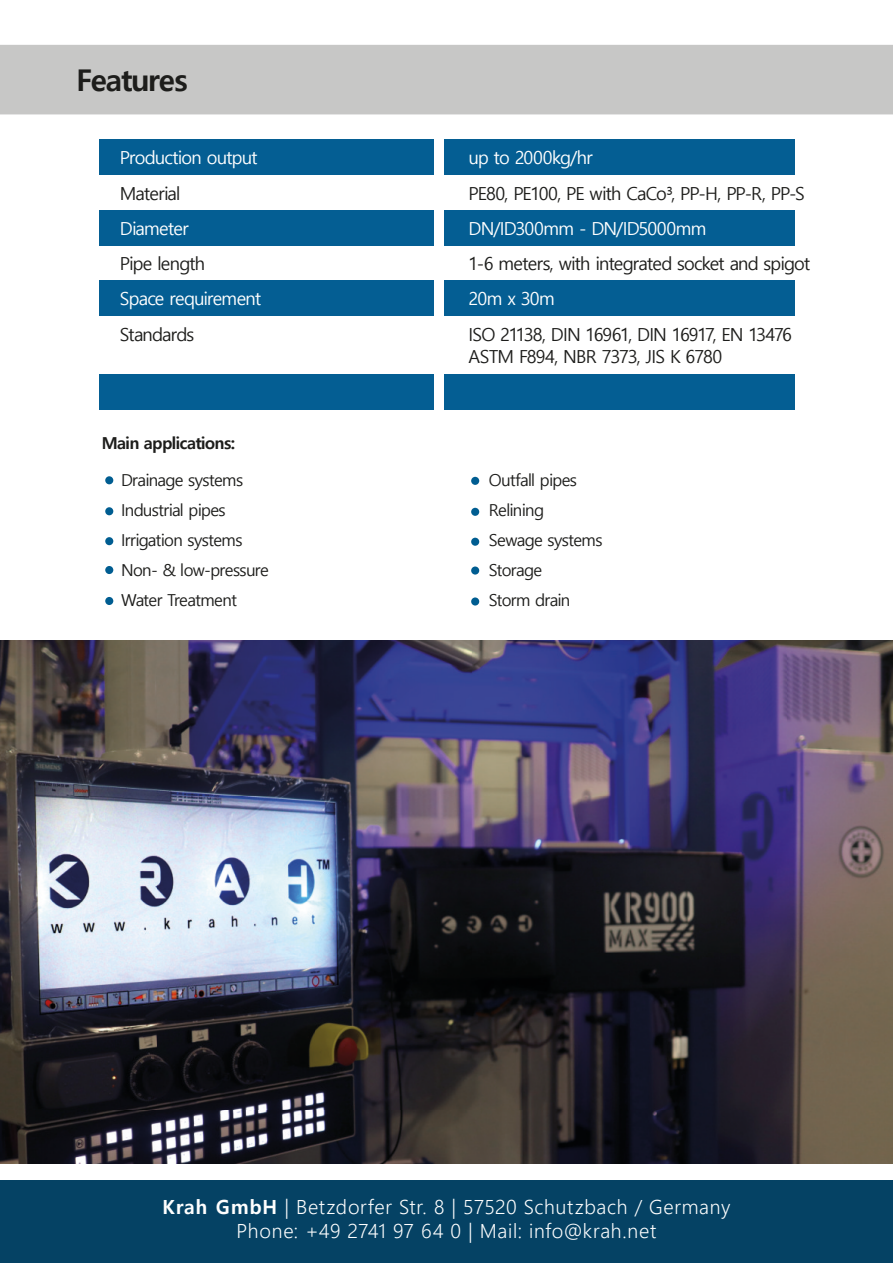
<style>
.page{position:relative;width:893px;height:1263px;background:#fff}
.page>*{position:absolute;margin:0;border:0;box-sizing:border-box;transform-origin:0 0}
.t1{font:700 30px "Malgun Gothic";letter-spacing:-.04em;color:#1d1d1b}
.t2{font:300 19.5px/23.4px "Malgun Gothic";letter-spacing:.03em;color:#fff;text-align:center}
.t3{font:18px/21.6px "Malgun Gothic";letter-spacing:-.05em;color:#1d1d1b}
.t4{font:18px "Malgun Gothic";letter-spacing:-.045em;color:#fff}
.t5{font:16.5px/30px "Malgun Gothic";letter-spacing:-.04em;color:#1d1d1b}
.t6{font:700 16.5px "Malgun Gothic";letter-spacing:-.04em;color:#1d1d1b}
.s1{font-weight:700}
</style>
<div class="page">
<img style="left:0;top:640px;width:893px;height:523px">
<div style="left:0;top:45px;width:893px;height:70px;background:#c7c7c6"></div>
<div style="left:0;top:1180px;width:893px;height:83px;background:#054264"></div>
<div style="left:99px;top:139px;width:695px;height:36px;background:#045e93"></div>
<div style="left:99px;top:210px;width:695px;height:35px;background:#045e93"></div>
<div style="left:99px;top:280px;width:695px;height:36px;background:#045e93"></div>
<div style="left:99px;top:374px;width:695px;height:36px;background:#045e93"></div>
<div style="left:435px;top:131px;width:9px;height:279px;background:#fff"></div>
<div style="left:105px;top:476px;width:8px;height:8px;background:#005d91;border-radius:50%"></div>
<div style="left:471px;top:477px;width:8px;height:8px;background:#005d91;border-radius:50%"></div>
<div style="left:105px;top:507px;width:8px;height:8px;background:#005d91;border-radius:50%"></div>
<div style="left:471px;top:508px;width:8px;height:8px;background:#005d91;border-radius:50%"></div>
<div style="left:105px;top:537px;width:8px;height:8px;background:#005d91;border-radius:50%"></div>
<div style="left:471px;top:538px;width:8px;height:8px;background:#005d91;border-radius:50%"></div>
<div style="left:105px;top:566px;width:8px;height:8px;background:#005d91;border-radius:50%"></div>
<div style="left:471px;top:566px;width:8px;height:9px;background:#005d91;border-radius:50%"></div>
<div style="left:105px;top:597px;width:8px;height:8px;background:#005d91;border-radius:50%"></div>
<div style="left:471px;top:597px;width:8px;height:8px;background:#005d91;border-radius:50%"></div>
<h1 class="t1" style="left:76px;top:63px;width:113px">Features</h1>
<p class="t4" style="left:120px;top:147px;width:139px">Production output</p>
<p class="t4" style="left:469px;top:147px;width:126px">up to 2000kg/hr</p>
<p class="t3" style="left:120px;top:183px;width:62px">Material</p>
<p class="t3" style="left:469px;top:183px;width:338px">PE80, PE100, PE with CaCo³, PP-H, PP-R, PP-S</p>
<p class="t4" style="left:120px;top:218px;width:70px">Diameter</p>
<p class="t4" style="left:469px;top:218px;width:240px">DN/ID300mm - DN/ID5000mm</p>
<p class="t3" style="left:120px;top:253px;width:87px">Pipe length</p>
<p class="t3" style="left:469px;top:253px;width:343px">1-6 meters, with integrated socket and spigot</p>
<p class="t4" style="left:120px;top:288px;width:143px">Space requirement</p>
<p class="t4" style="left:469px;top:288px;width:88px">20m x 30m</p>
<p class="t3" style="left:120px;top:324px;width:76px">Standards</p>
<p class="t3" style="left:469px;top:324px;width:325px">ISO 21138, DIN 16961, DIN 16917, EN 13476<br>ASTM F894, NBR 7373, JIS K 6780</p>
<p class="t6" style="left:102px;top:434px;width:135px">Main applications:</p>
<p class="t5" style="left:121px;top:465px;width:149px">Drainage systems<br>Industrial pipes<br>Irrigation systems<br>Non- &amp; low-pressure<br>Water Treatment</p>
<p class="t5" style="left:489px;top:465px;width:115px">Outfall pipes<br>Relining<br>Sewage systems<br>Storage<br>Storm drain</p>
<p class="t2" style="left:162px;top:1196px;width:570px"><span class="s1">Krah GmbH</span> | Betzdorfer Str. 8 | 57520 Schutzbach / Germany<br>Phone: +49 2741 97 64 0 | Mail: info@krah.net</p>
</div>
